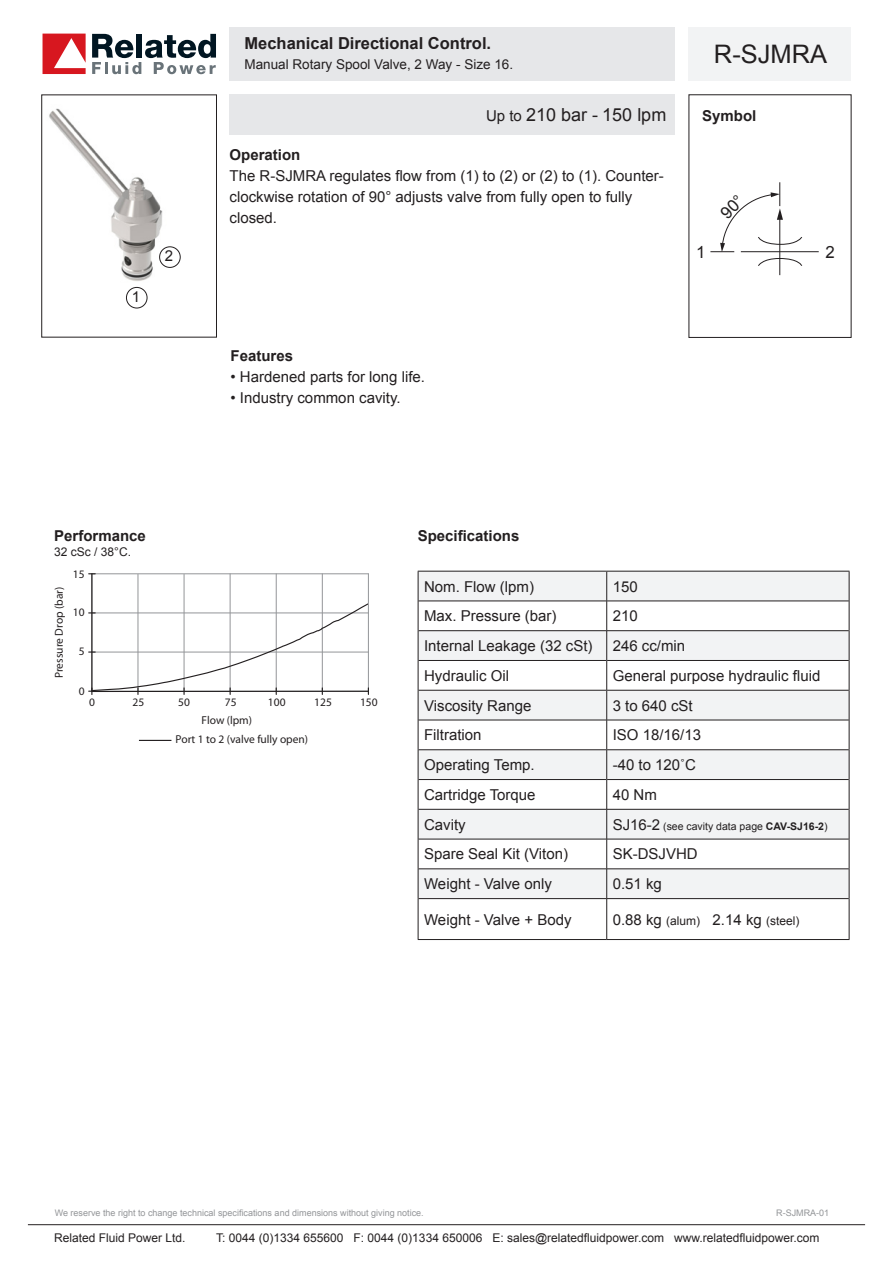
<style>
.page{position:relative;width:893px;height:1263px;background:#fff}
.page>*{position:absolute;margin:0;border:0;box-sizing:border-box;transform-origin:0 0}
.t1{font:25.5px "Arial";color:#231f20}
.t2{font:18px "Arial";color:#231f20}
.t3{font:16.8px "Arial";color:#231f20}
.t4{font:700 16.5px "Arial";color:#231f20}
.t5{font:15px/21px "Arial";color:#231f20}
.t6{font:700 15px "Arial";color:#231f20}
.t7{font:13.5px "Arial";color:#231f20}
.t8{font:12px "Arial";color:#231f20}
.t9{font:11.4px/18.9px "Arial";color:#231f20}
.t10{font:10.5px "Arial";color:#231f20}
.t11{font:9px "Arial";color:#939598}
.s1{font-size:15px}
.s2{font-weight:700}
</style>
<div class="page">
<svg style="left:43px;top:34px;width:43px;height:40px"></svg>
<svg style="left:92px;top:34px;width:124px;height:40px"></svg>
<div style="left:688px;top:27px;width:163px;height:54px;background:#f2f3f4"></div>
<div style="left:230px;top:27px;width:445px;height:54px;background:#e6e7e9"></div>
<div style="left:230px;top:94px;width:445px;height:41px;background:#e6e7e9"></div>
<hr style="left:28px;top:1224px;width:837px;height:1px;background:#231f20">
<hr style="left:779px;top:218px;width:1px;height:57px;background:#231f20">
<hr style="left:741px;top:251px;width:78px;height:1px;background:#231f20">
<svg style="left:758px;top:258px;width:45px;height:9px"></svg>
<hr style="left:139px;top:740px;width:32px;height:1px;background:#231f20">
<svg style="left:89px;top:573px;width:280px;height:121px"></svg>
<img style="left:49px;top:108px;width:118px;height:173px">
<div style="left:41px;top:94px;width:176px;height:243px;border:1px solid #231f20"></div>
<div style="left:126px;top:287px;width:21px;height:21px;border:1px solid #231f20;border-radius:50%"></div>
<div style="left:159px;top:246px;width:22px;height:22px;border:1px solid #231f20;border-radius:50%"></div>
<svg style="left:419px;top:572px;width:430px;height:326px;fill:#f2f3f4"></svg>
<hr style="left:418px;top:571px;width:1px;height:30px;background:#231f20">
<hr style="left:849px;top:571px;width:1px;height:30px;background:#231f20">
<hr style="left:418px;top:601px;width:1px;height:30px;background:#231f20">
<hr style="left:849px;top:601px;width:1px;height:30px;background:#231f20">
<svg style="left:418px;top:631px;width:1px;height:29px"></svg>
<hr style="left:418px;top:660px;width:1px;height:30px;background:#231f20">
<hr style="left:849px;top:660px;width:1px;height:30px;background:#231f20">
<hr style="left:418px;top:690px;width:1px;height:30px;background:#231f20">
<hr style="left:849px;top:690px;width:1px;height:30px;background:#231f20">
<hr style="left:418px;top:720px;width:1px;height:30px;background:#231f20">
<hr style="left:849px;top:720px;width:1px;height:30px;background:#231f20">
<svg style="left:418px;top:750px;width:1px;height:29px"></svg>
<svg style="left:849px;top:750px;width:1px;height:29px"></svg>
<hr style="left:418px;top:779px;width:1px;height:30px;background:#231f20">
<hr style="left:418px;top:809px;width:1px;height:30px;background:#231f20">
<hr style="left:418px;top:839px;width:1px;height:30px;background:#231f20">
<svg style="left:418px;top:869px;width:1px;height:29px"></svg>
<hr style="left:418px;top:898px;width:1px;height:41px;background:#231f20">
<hr style="left:418px;top:601px;width:188px;height:1px;background:#231f20">
<hr style="left:607px;top:601px;width:242px;height:1px;background:#231f20">
<hr style="left:418px;top:660px;width:188px;height:1px;background:#231f20">
<hr style="left:607px;top:660px;width:242px;height:1px;background:#231f20">
<hr style="left:418px;top:690px;width:188px;height:1px;background:#231f20">
<hr style="left:607px;top:690px;width:242px;height:1px;background:#231f20">
<hr style="left:418px;top:720px;width:188px;height:1px;background:#231f20">
<hr style="left:607px;top:720px;width:242px;height:1px;background:#231f20">
<hr style="left:418px;top:749px;width:188px;height:1px;background:#231f20">
<hr style="left:607px;top:749px;width:242px;height:1px;background:#231f20">
<hr style="left:418px;top:779px;width:188px;height:1px;background:#231f20">
<hr style="left:607px;top:779px;width:242px;height:1px;background:#231f20">
<hr style="left:606px;top:571px;width:1px;height:30px;background:#231f20">
<svg style="left:606px;top:601px;width:1px;height:59px"></svg>
<hr style="left:606px;top:660px;width:1px;height:30px;background:#231f20">
<hr style="left:606px;top:690px;width:1px;height:30px;background:#231f20">
<hr style="left:606px;top:720px;width:1px;height:30px;background:#231f20">
<svg style="left:606px;top:750px;width:1px;height:29px"></svg>
<hr style="left:606px;top:779px;width:1px;height:30px;background:#231f20">
<hr style="left:606px;top:809px;width:1px;height:30px;background:#231f20">
<hr style="left:606px;top:839px;width:1px;height:30px;background:#231f20">
<svg style="left:606px;top:869px;width:1px;height:29px"></svg>
<hr style="left:606px;top:899px;width:1px;height:40px;background:#231f20">
<hr style="left:418px;top:809px;width:189px;height:1px;background:#231f20">
<hr style="left:607px;top:809px;width:242px;height:1px;background:#231f20">
<hr style="left:418px;top:630px;width:189px;height:1px;background:#231f20">
<hr style="left:607px;top:630px;width:242px;height:1px;background:#231f20">
<svg style="left:849px;top:631px;width:1px;height:29px"></svg>
<hr style="left:849px;top:779px;width:1px;height:30px;background:#231f20">
<hr style="left:849px;top:809px;width:1px;height:30px;background:#231f20">
<hr style="left:849px;top:839px;width:1px;height:30px;background:#231f20">
<svg style="left:849px;top:869px;width:1px;height:29px"></svg>
<hr style="left:849px;top:898px;width:1px;height:41px;background:#231f20">
<hr style="left:418px;top:898px;width:189px;height:1px;background:#231f20">
<hr style="left:607px;top:898px;width:242px;height:1px;background:#231f20">
<hr style="left:418px;top:839px;width:189px;height:1px;background:#231f20">
<hr style="left:607px;top:839px;width:242px;height:1px;background:#231f20">
<hr style="left:418px;top:868px;width:189px;height:1px;background:#231f20">
<hr style="left:607px;top:868px;width:242px;height:1px;background:#231f20">
<hr style="left:418px;top:571px;width:189px;height:1px;background:#231f20">
<hr style="left:607px;top:571px;width:242px;height:1px;background:#231f20">
<hr style="left:418px;top:939px;width:189px;height:1px;background:#231f20">
<hr style="left:607px;top:939px;width:242px;height:1px;background:#231f20">
<svg style="left:710px;top:182px;width:93px;height:70px"></svg>
<p class="t5" style="left:132px;top:286px;width:10px">1</p>
<p class="t5" style="left:165px;top:246px;width:10px">2</p>
<p class="t6" style="left:54px;top:526px;width:93px">Performance</p>
<p class="t8" style="left:54px;top:544px;width:78px">32 cSc / 38°C.</p>
<p class="t4" style="left:244px;top:33px;width:248px">Mechanical Directional Control.</p>
<p class="t7" style="left:244px;top:55px;width:270px">Manual Rotary Spool Valve, 2 Way - Size 16.</p>
<p class="t2" style="left:486px;top:103px;width:182px"><span class="s1">Up to</span> 210 bar - 150 lpm</p>
<p class="t6" style="left:230px;top:144px;width:72px">Operation</p>
<p class="t5" style="left:230px;top:165px;width:436px">The R-SJMRA regulates flow from (1) to (2) or (2) to (1). Counter&shy;clockwise rotation of 90° adjusts valve from fully open to fully closed.</p>
<h1 class="t1" style="left:714px;top:38px;width:115px">R-SJMRA</h1>
<p class="t6" style="left:702px;top:106px;width:56px">Symbol</p>
<p class="t3" style="left:696px;top:242px;width:11px">1</p>
<p class="t3" style="left:826px;top:242px;width:11px">2</p>
<p class="t6" style="left:231px;top:346px;width:64px">Features</p>
<p class="t5" style="left:231px;top:367px;width:196px">• Hardened parts for long life.</p>
<p class="t5" style="left:231px;top:388px;width:172px">• Industry common cavity.</p>
<p class="t6" style="left:418px;top:525px;width:103px">Specifications</p>
<p class="t9" style="left:49px;top:678px;width:93px;rotate:-90deg">Pressure Drop (bar)</p>
<p class="t9" style="left:73px;top:565px;width:13px">15</p>
<p class="t9" style="left:73px;top:602px;width:13px">10</p>
<p class="t9" style="left:79px;top:642px;width:7px">5</p>
<p class="t9" style="left:79px;top:681px;width:7px">0</p>
<p class="t9" style="left:89px;top:692px;width:7px">0</p>
<p class="t9" style="left:133px;top:692px;width:13px">25</p>
<p class="t9" style="left:178px;top:692px;width:13px">50</p>
<p class="t9" style="left:225px;top:692px;width:13px">75</p>
<p class="t9" style="left:268px;top:692px;width:19px">100</p>
<p class="t9" style="left:314px;top:692px;width:19px">125</p>
<p class="t9" style="left:360px;top:692px;width:19px">150</p>
<p class="t9" style="left:176px;top:711px;width:134px;text-indent:26px">Flow (lpm)<br>Port 1 to 2 (valve fully open)</p>
<p class="t5" style="left:424px;top:576px;width:111px">Nom. Flow (lpm)</p>
<p class="t5" style="left:613px;top:576px;width:27px">150</p>
<p class="t5" style="left:424px;top:606px;width:134px">Max. Pressure (bar)</p>
<p class="t5" style="left:613px;top:606px;width:27px">210</p>
<p class="t5" style="left:424px;top:635px;width:170px">Internal Leakage (32 cSt)</p>
<p class="t5" style="left:613px;top:635px;width:74px">246 cc/min</p>
<p class="t5" style="left:424px;top:665px;width:87px">Hydraulic Oil</p>
<p class="t5" style="left:613px;top:665px;width:209px">General purpose hydraulic fluid</p>
<p class="t5" style="left:424px;top:695px;width:109px">Viscosity Range</p>
<p class="t5" style="left:613px;top:695px;width:82px">3 to 640 cSt</p>
<p class="t5" style="left:424px;top:725px;width:59px">Filtration</p>
<p class="t5" style="left:613px;top:725px;width:90px">ISO 18/16/13</p>
<p class="t5" style="left:424px;top:754px;width:112px">Operating Temp.</p>
<p class="t5" style="left:613px;top:754px;width:85px">-40 to 120˚C</p>
<p class="t5" style="left:424px;top:784px;width:113px">Cartridge Torque</p>
<p class="t5" style="left:613px;top:784px;width:46px">40 Nm</p>
<p class="t5" style="left:424px;top:814px;width:43px">Cavity</p>
<p class="t10" style="left:613px;top:819px;width:216px"><span class="s1">SJ16-2</span> (see cavity data page <span class="s2">CAV-SJ16-2</span>)</p>
<p class="t5" style="left:424px;top:844px;width:145px">Spare Seal Kit (Viton)</p>
<p class="t5" style="left:613px;top:844px;width:87px">SK-DSJVHD</p>
<p class="t5" style="left:424px;top:873px;width:129px">Weight - Valve only</p>
<p class="t5" style="left:613px;top:873px;width:51px">0.51 kg</p>
<p class="t5" style="left:424px;top:909px;width:149px">Weight - Valve + Body</p>
<p class="t8" style="left:613px;top:912px;width:188px"><span class="s1">0.88 kg</span> (alum) <span class="s1">2.14 kg</span> (steel)</p>
<p class="t11" style="left:55px;top:1206px;width:370px">We reserve the right to change technical specifications and dimensions without giving notice.</p>
<p class="t8" style="left:54px;top:1229px;width:133px">Related Fluid Power Ltd.</p>
<p class="t8" style="left:216px;top:1229px;width:605px">T: 0044 (0)1334 655600 F: 0044 (0)1334 650006 E: sales@relatedfluidpower.com www.relatedfluidpower.com</p>
<p class="t11" style="left:776px;top:1206px;width:55px">R-SJMRA-01</p>
</div>
